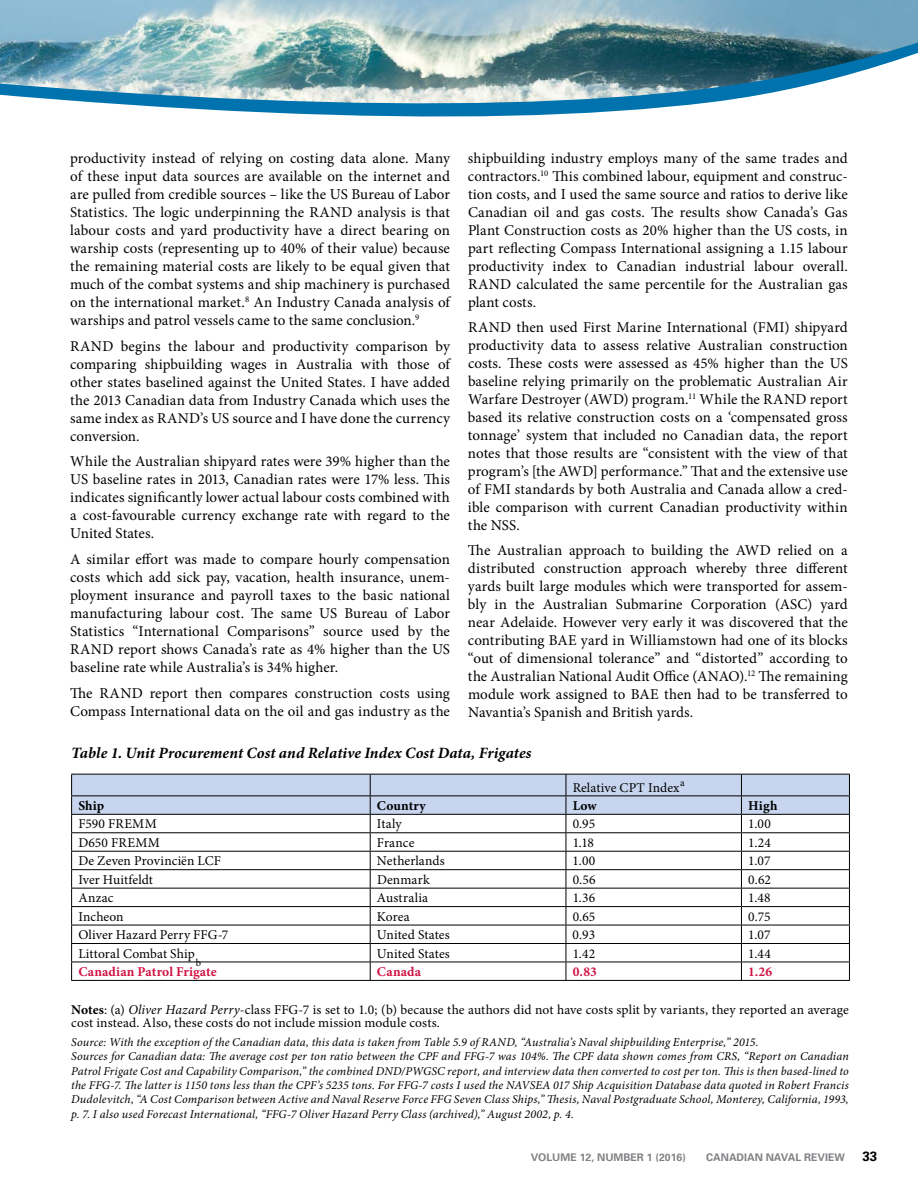
<style>
.page{position:relative;width:918px;height:1188px;background:#fff}
.page>*{position:absolute;margin:0;border:0;box-sizing:border-box;transform-origin:0 0}
.t1{font:italic 700 15.75px "Minion Pro";letter-spacing:.005em;color:#000}
.t2{font:15px/18px "Minion Pro";letter-spacing:.005em;color:#000;text-align:justify}
.t3{font:13.5px/13.5px "Minion Pro";letter-spacing:.01em;color:#000}
.t4{font:700 13.5px "Minion Pro";letter-spacing:.005em;color:#d11242}
.t5{font:700 13.5px "Minion Pro";letter-spacing:.015em;color:#000}
.t6{font:700 13.5px "Univers";color:#000}
.t7{font:italic 12px/14.4px "Minion Pro";letter-spacing:.01em;color:#000}
.t8{font:700 10.5px "Univers";color:#808285}
.t9{font:10.5px "Minion Pro";color:#000}
.s1{font-weight:700}
.s2{font-style:italic}
</style>
<div class="page">
<img style="left:0;top:0;width:918px;height:117px">
<svg style="left:71px;top:774px;width:779px;height:206px"></svg>
<hr style="left:71px;top:980px;width:779px;height:1px;background:#000">
<p class="t2" style="left:70px;top:151px;width:381px">productivity instead of relying on costing data alone. Many of these input data sources are available on the internet and are pulled from credible sources – like the US Bureau of Labor Statistics. The logic underpinning the RAND analysis is that labour costs and yard productivity have a direct bearing on warship costs (representing up to 40% of their value) because the remaining material costs are likely to be equal given that much of the combat systems and ship machinery is purchased on the international market.<sup>8</sup> An Industry Canada analysis of warships and patrol vessels came to the same conclusion.<sup>9</sup></p>
<p class="t2" style="left:70px;top:338px;width:381px">RAND begins the labour and productivity comparison by comparing shipbuilding wages in Australia with those of other states baselined against the United States. I have added the 2013 Canadian data from Industry Canada which uses the same index as RAND’s US source and I have done the currency conversion.</p>
<p class="t2" style="left:70px;top:454px;width:381px">While the Australian shipyard rates were 39% higher than the US baseline rates in 2013, Canadian rates were 17% less. This indicates significantly lower actual labour costs combined with a cost-favourable currency exchange rate with regard to the United States.</p>
<p class="t2" style="left:70px;top:551px;width:381px">A similar effort was made to compare hourly compensation costs which add sick pay, vacation, health insurance, unem&shy;ployment insurance and payroll taxes to the basic national manufacturing labour cost. The same US Bureau of Labor Statistics “International Comparisons” source used by the RAND report shows Canada’s rate as 4% higher than the US baseline rate while Australia’s is 34% higher.</p>
<p class="t2" style="left:70px;top:685px;width:381px">The RAND report then compares construction costs using<br>Compass International data on the oil and gas industry as the</p>
<p class="t2" style="left:468px;top:151px;width:381px">shipbuilding industry employs many of the same trades and contractors.<sup>10</sup> This combined labour, equipment and construc&shy;tion costs, and I used the same source and ratios to derive like Canadian oil and gas costs. The results show Canada’s Gas Plant Construction costs as 20% higher than the US costs, in part reflecting Compass International assigning a 1.15 labour productivity index to Canadian industrial labour overall.<br>RAND calculated the same percentile for the Australian gas plant costs.</p>
<p class="t2" style="left:468px;top:319px;width:381px">RAND then used First Marine International (FMI) shipyard productivity data to assess relative Australian construction costs. These costs were assessed as 45% higher than the US baseline relying primarily on the problematic Australian Air Warfare Destroyer (AWD) program.<sup>11</sup> While the RAND report based its relative construction costs on a ‘compensated gross tonnage’ system that included no Canadian data, the report notes that those results are “consistent with the view of that program’s [the AWD] performance.” That and the extensive use of FMI standards by both Australia and Canada allow a cred&shy;ible comparison with current Canadian productivity within the NSS.</p>
<p class="t2" style="left:468px;top:543px;width:381px">The Australian approach to building the AWD relied on a distributed construction approach whereby three different yards built large modules which were transported for assem&shy;bly in the Australian Submarine Corporation (ASC) yard near Adelaide. However very early it was discovered that the contributing BAE yard in Williamstown had one of its blocks “out of dimensional tolerance” and “distorted” according to the Australian National Audit Office (ANAO).<sup>12</sup> The remaining module work assigned to BAE then had to be transferred to Navantia’s Spanish and British yards.</p>
<p class="t1" style="left:71px;top:747px;width:462px">Table 1. Unit Procurement Cost and Relative Index Cost Data, Frigates</p>
<p class="t3" style="left:573px;top:782px;width:113px">Relative CPT Index<sup>a</sup></p>
<p class="t5" style="left:78px;top:800px;width:27px">Ship</p>
<p class="t5" style="left:377px;top:800px;width:50px">Country</p>
<p class="t5" style="left:573px;top:800px;width:25px">Low</p>
<p class="t5" style="left:748px;top:800px;width:31px">High</p>
<p class="t3" style="left:78px;top:819px;width:80px">F590 FREMM</p>
<p class="t3" style="left:377px;top:819px;width:26px">Italy</p>
<p class="t3" style="left:573px;top:819px;width:24px">0.95</p>
<p class="t3" style="left:748px;top:819px;width:24px">1.00</p>
<p class="t3" style="left:78px;top:837px;width:83px">D650 FREMM</p>
<p class="t3" style="left:377px;top:837px;width:39px">France</p>
<p class="t3" style="left:573px;top:837px;width:23px">1.18</p>
<p class="t3" style="left:748px;top:837px;width:24px">1.24</p>
<p class="t3" style="left:78px;top:855px;width:144px">De Zeven Provinciën LCF</p>
<p class="t3" style="left:377px;top:855px;width:69px">Netherlands</p>
<p class="t3" style="left:573px;top:855px;width:24px">1.00</p>
<p class="t3" style="left:748px;top:855px;width:24px">1.07</p>
<p class="t3" style="left:78px;top:874px;width:76px">Iver Huitfeldt</p>
<p class="t3" style="left:377px;top:874px;width:54px">Denmark</p>
<p class="t3" style="left:573px;top:874px;width:25px">0.56</p>
<p class="t3" style="left:748px;top:874px;width:24px">0.62</p>
<p class="t3" style="left:78px;top:892px;width:37px">Anzac</p>
<p class="t3" style="left:377px;top:892px;width:53px">Australia</p>
<p class="t3" style="left:573px;top:892px;width:24px">1.36</p>
<p class="t3" style="left:748px;top:892px;width:24px">1.48</p>
<p class="t3" style="left:78px;top:911px;width:47px">Incheon</p>
<p class="t3" style="left:377px;top:911px;width:34px">Korea</p>
<p class="t3" style="left:573px;top:911px;width:24px">0.65</p>
<p class="t3" style="left:748px;top:911px;width:24px">0.75</p>
<p class="t3" style="left:78px;top:929px;width:152px">Oliver Hazard Perry FFG-7</p>
<p class="t3" style="left:377px;top:929px;width:74px">United States</p>
<p class="t3" style="left:573px;top:929px;width:24px">0.93</p>
<p class="t3" style="left:748px;top:929px;width:24px">1.07</p>
<p class="t3" style="left:78px;top:948px;width:118px">Littoral Combat Ship</p>
<p class="t3" style="left:377px;top:948px;width:74px">United States</p>
<p class="t3" style="left:573px;top:948px;width:24px">1.42</p>
<p class="t3" style="left:748px;top:948px;width:24px">1.44</p>
<p class="t4" style="left:78px;top:966px;width:140px">Canadian Patrol Frigate</p>
<p class="t4" style="left:377px;top:966px;width:46px">Canada</p>
<p class="t4" style="left:573px;top:966px;width:26px">0.83</p>
<p class="t4" style="left:748px;top:966px;width:26px">1.26</p>
<p class="t9" style="left:196px;top:959px;width:7px">b</p>
<p class="t3" style="left:71px;top:1004px;width:779px"><span class="s1">Notes</span>: (a) <span class="s2">Oliver Hazard Perry</span>-class FFG-7 is set to 1.0; (b) because the authors did not have costs split by variants, they reported an average cost instead. Also, these costs do not include mission module costs.</p>
<p class="t7" style="left:71px;top:1036px;width:779px">Source: With the exception of the Canadian data, this data is taken from Table 5.9 of RAND, “Australia’s Naval shipbuilding Enterprise,” 2015.<br>Sources for Canadian data: The average cost per ton ratio between the CPF and FFG-7 was 104%. The CPF data shown comes from CRS, “Report on Canadian Patrol Frigate Cost and Capability Comparison,” the combined DND/PWGSC report, and interview data then converted to cost per ton. This is then based-lined to the FFG-7. The latter is 1150 tons less than the CPF’s 5235 tons. For FFG-7 costs I used the NAVSEA 017 Ship Acquisition Database data quoted in Robert Francis Dudolevitch, “A Cost Comparison between Active and Naval Reserve Force FFG Seven Class Ships,” Thesis, Naval Postgraduate School, Monterey, California, 1993, p. 7. I also used Forecast International, “FFG-7 Oliver Hazard Perry Class (archived),” August 2002, p. 4.</p>
<p class="t8" style="left:531px;top:1153px;width:157px">VOLUME 12, NUMBER 1 (2016)</p>
<p class="t8" style="left:706px;top:1153px;width:140px">CANADIAN NAVAL REVIEW</p>
<p class="t6" style="left:862px;top:1151px;width:17px">33</p>
</div>
